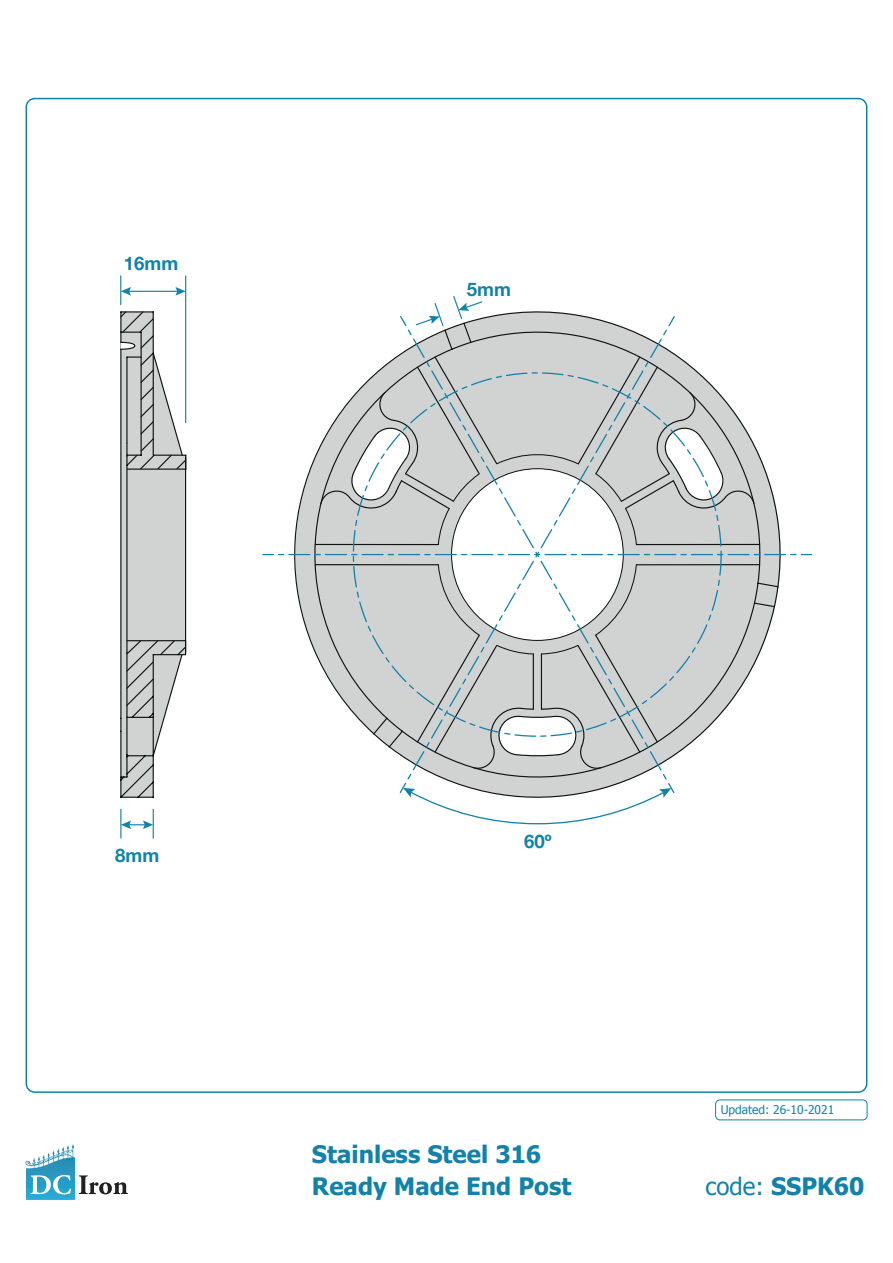
<style>
.page{position:relative;width:893px;height:1263px;background:#fff}
.page>*{position:absolute;margin:0;border:0;box-sizing:border-box;transform-origin:0 0}
.Product_Name{font:700 24px/31.5px "Tahoma";color:#1282aa}
.t1{font:700 18.6px "Helvetica Neue";color:#1282aa}
.Product_Name-2{font:12px "Tahoma";color:#1282aa}
.s1{font-weight:400}
</style>
<div class="page">
<div style="left:715px;top:1099px;width:152px;height:21px;border:1px solid #1282aa;border-radius:4px"></div>
<svg style="left:120px;top:311px;width:659px;height:487px"></svg>
<svg style="left:120px;top:809px;width:34px;height:29px"></svg>
<svg style="left:444px;top:337px;width:225px;height:445px;background:#cacccc"></svg>
<svg style="left:661px;top:315px;width:15px;height:24px"></svg>
<svg style="left:405px;top:338px;width:258px;height:444px"></svg>
<svg style="left:263px;top:554px;width:549px;height:1px"></svg>
<svg style="left:452px;top:295px;width:31px;height:25px"></svg>
<svg style="left:399px;top:303px;width:45px;height:36px"></svg>
<svg style="left:399px;top:782px;width:277px;height:43px"></svg>
<svg style="left:120px;top:276px;width:67px;height:521px"></svg>
<svg style="left:38px;top:1144px;width:35px;height:19px"></svg>
<svg style="left:30px;top:1175px;width:41px;height:19px"></svg>
<svg style="left:79px;top:1175px;width:49px;height:19px"></svg>
<p class="t1" style="left:124px;top:249px;width:56px">16mm</p>
<p class="t1" style="left:467px;top:275px;width:46px">5mm</p>
<p class="t1" style="left:115px;top:840px;width:46px">8mm</p>
<p class="t1" style="left:524px;top:827px;width:29px">60º</p>
<p class="Product_Name" style="left:312px;top:1137px;width:261px">Stainless Steel 316<br>Ready Made End Post</p>
<p class="Product_Name-2" style="left:721px;top:1101px;width:115px">Updated: 26-10-2021</p>
<p class="Product_Name" style="left:705px;top:1169px;width:160px"><span class="s1">code:</span> SSPK60</p>
</div>
